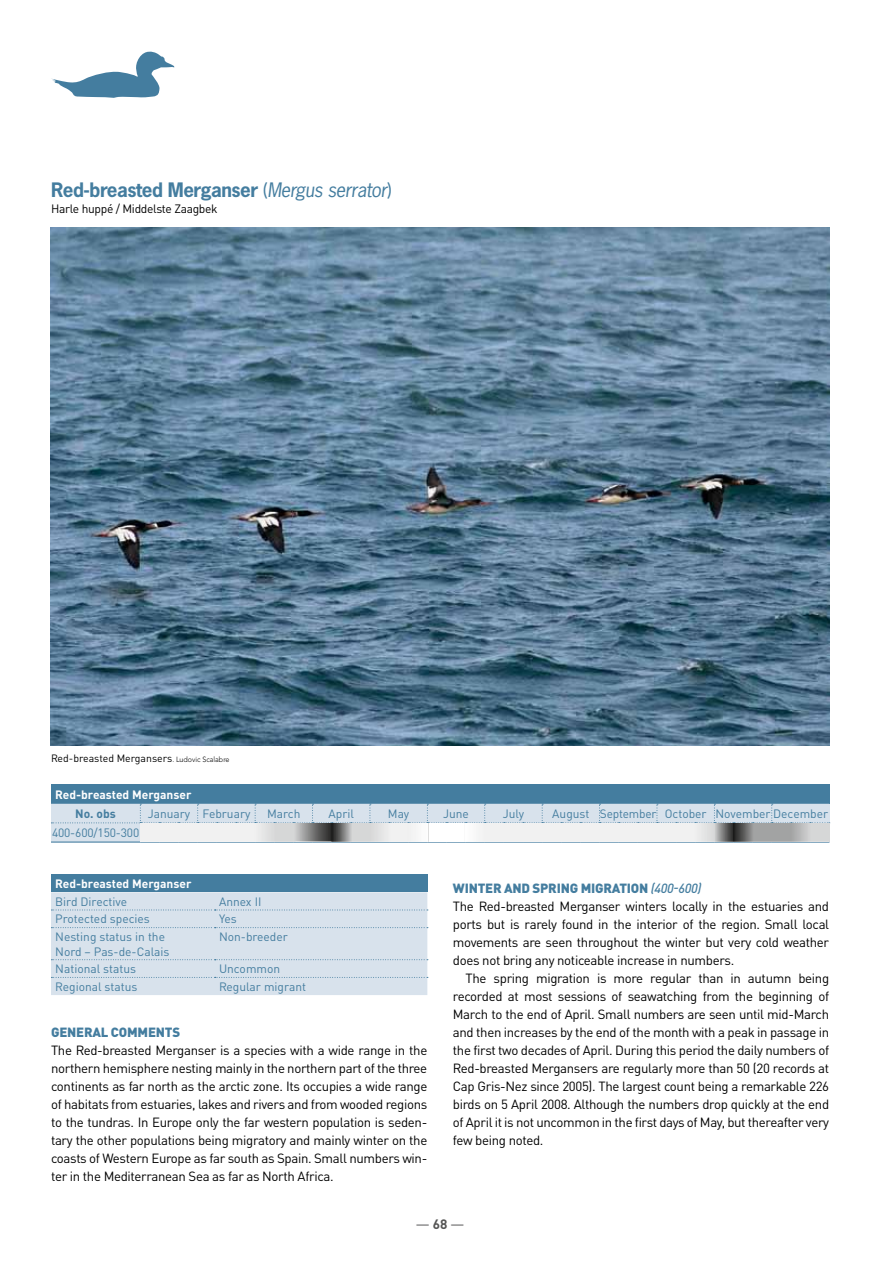
<style>
.page{position:relative;width:893px;height:1263px;background:#fff}
.page>*{position:absolute;margin:0;border:0;box-sizing:border-box;transform-origin:0 0}
.t1{font:700 18.75px "News Gothic";letter-spacing:-.025em;color:#447d9f}
.t2{font:700 13.5px "DINOT";color:#9c9c9d}
.t3{font:13.2px/18px "DINOT";letter-spacing:-.025em;color:#000;text-align:justify}
.t4{font:900 13.2px "DINOT";letter-spacing:-.015em;color:#447d9f}
.t5{font:12px/14.4px "DINOT";color:#447d9f}
.t6{font:700 12px "DINOT";color:#fff}
.t7{font:12px "DINOT";letter-spacing:-.025em;color:#000}
.t8{font:700 12px "DINOT";color:#447d9f}
.t9{font:10.5px "DINOT";color:#000}
.s1{font-weight:400}
.s2{font-weight:400;font-style:italic}
.s3{font-family:"Avenir";font-weight:300;font-size:7.5px}
.s4{font-weight:900;color:#447d9f}
.s5{font-weight:500;font-style:italic;color:#447d9f}
.s6{color:#565655}
</style>
<div class="page">
<div style="left:51px;top:785px;width:778px;height:57px;background:#d8e2ec"></div>
<div style="left:51px;top:785px;width:778px;height:19px;background:#447d9f"></div>
<svg style="left:51px;top:804px;width:779px;height:19px"></svg>
<hr style="left:51px;top:842px;width:89px;height:1px;background:#447d9f">
<svg style="left:140px;top:842px;width:689px;height:1px"></svg>
<div style="left:51px;top:875px;width:376px;height:17px;background:#447d9f"></div>
<div style="left:51px;top:892px;width:377px;height:103px;background:#d8e2ec"></div>
<svg style="left:51px;top:51px;width:124px;height:47px"></svg>
<img style="left:51px;top:227px;width:778px;height:519px">
<img style="left:140px;top:823px;width:689px;height:19px">
<h1 class="t1" style="left:51px;top:177px;width:342px">Red-breasted Merganser <span class="s1">(</span><span class="s2">Mergus serrator</span><span class="s1">)</span></h1>
<p class="t7" style="left:51px;top:201px;width:168px">Harle huppé / Middelste Zaagbek</p>
<p class="t9" style="left:51px;top:751px;width:180px">Red-breasted Mergansers<span class="s3">. Ludovic Scalabre</span></p>
<p class="t6" style="left:55px;top:786px;width:138px">Red-breasted Merganser</p>
<p class="t8" style="left:75px;top:805px;width:42px">No. obs</p>
<p class="t5" style="left:148px;top:806px;width:104px">January February</p>
<p class="t5" style="left:267px;top:806px;width:35px">March</p>
<p class="t5" style="left:328px;top:806px;width:27px">April</p>
<p class="t5" style="left:388px;top:806px;width:23px">May</p>
<p class="t5" style="left:443px;top:806px;width:27px">June</p>
<p class="t5" style="left:503px;top:806px;width:23px">July</p>
<p class="t5" style="left:552px;top:806px;width:277px">August September October November December</p>
<p class="t5" style="left:52px;top:825px;width:89px">400-600/150-300</p>
<p class="t6" style="left:55px;top:876px;width:138px">Red-breasted Merganser</p>
<p class="t5" style="left:55px;top:894px;width:73px">Bird Directive</p>
<p class="t5" style="left:219px;top:894px;width:44px">Annex II</p>
<p class="t5" style="left:55px;top:912px;width:96px">Protected species</p>
<p class="t5" style="left:219px;top:912px;width:19px">Yes</p>
<p class="t5" style="left:55px;top:929px;width:116px">Nesting status in the<br>Nord – Pas-de-Calais</p>
<p class="t5" style="left:219px;top:929px;width:70px">Non-breeder</p>
<p class="t5" style="left:55px;top:961px;width:82px">National status</p>
<p class="t5" style="left:219px;top:961px;width:63px">Uncommon</p>
<p class="t5" style="left:55px;top:979px;width:84px">Regional status</p>
<p class="t5" style="left:219px;top:979px;width:89px">Regular migrant</p>
<p class="t4" style="left:51px;top:1023px;width:131px">GENERAL COMMENTS</p>
<p class="t3" style="left:51px;top:1041px;width:378px">The Red-breasted Merganser is a species with a wide range in the northern hemisphere nesting mainly in the northern part of the three continents as far north as the arctic zone. Its occupies a wide range of habitats from estuaries, lakes and rivers and from wooded regions to the tundras. In Europe only the far western population is seden&shy;tary the other populations being migratory and mainly winter on the coasts of Western Europe as far south as Spain. Small numbers win&shy;ter in the Mediterranean Sea as far as North Africa.</p>
<p class="t3" style="left:453px;top:879px;width:378px;text-align:left"><span class="s4">WINTER AND SPRING MIGRATION</span> <span class="s5">(400-600)<br></span>The Red-breasted Merganser winters locally in the estuaries and ports but is rarely found in the interior of the region. Small local movements are seen throughout the winter but very cold weather does not bring any noticeable increase in numbers.</p>
<p class="t3" style="left:453px;top:969px;width:378px;text-indent:13px">The spring migration is more regular than in autumn being recorded at most sessions of seawatching from the beginning of March to the end of April. Small numbers are seen until mid-March and then increases by the end of the month with a peak in passage in the first two decades of April. During this period the daily numbers of Red-breasted Mergansers are regularly more than 50 (20 records at Cap Gris-Nez since 2005). The largest count being a remarkable 226 birds on 5 April 2008. Although the numbers drop quickly at the end of April it is not uncommon in the first days of May, but thereafter very few being noted.</p>
<p class="t2" style="left:416px;top:1215px;width:50px">—<span class="s6">68</span>—</p>
</div>
